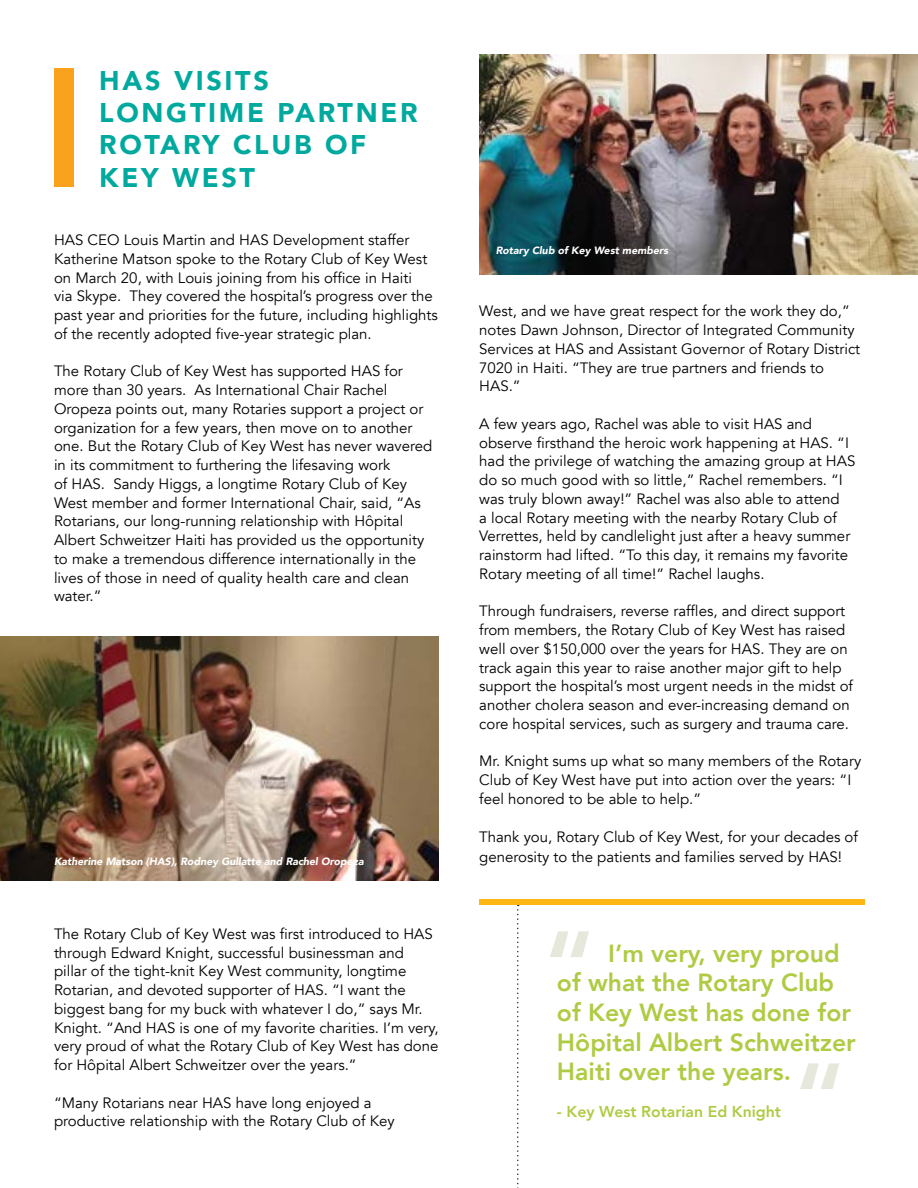
<style>
.page{position:relative;width:918px;height:1188px;background:#fff}
.page>*{position:absolute;margin:0;border:0;box-sizing:border-box;transform-origin:0 0}
.t1{font:900 27px/32.4px "Avenir";letter-spacing:.1em;color:#00a99e}
.t2{font:800 24.75px/29.7px "Avenir";color:#afcb43}
.t3{font:800 15.75px "Avenir";color:#afcb43}
.t4{font:15px/18.8px "Avenir";color:#000}
.t5{font:italic 900 10.5px "Avenir";color:#fff}
</style>
<div class="page">
<img style="left:0;top:637px;width:439px;height:244px">
<img style="left:479px;top:54px;width:439px;height:220px">
<div style="left:54px;top:68px;width:19px;height:118px;background:#faa21b"></div>
<svg style="left:517px;top:905px;width:2px;height:283px"></svg>
<div style="left:479px;top:899px;width:386px;height:6px;background:#fdb714"></div>
<svg style="left:550px;top:931px;width:39px;height:26px"></svg>
<svg style="left:800px;top:1063px;width:39px;height:26px"></svg>
<h1 class="t1" style="left:99px;top:63px;width:320px">HAS VISITS<br>LONGTIME PARTNER<br>ROTARY CLUB OF<br>KEY WEST</h1>
<p class="t4" style="left:54px;top:231px;width:386px">HAS CEO Louis Martin and HAS Development staffer Katherine Matson spoke to the Rotary Club of Key West on March 20, with Louis joining from his office in Haiti<br>via Skype. They covered the hospital’s progress over the past year and priorities for the future, including highlights of the recently adopted five-year strategic plan.</p>
<p class="t4" style="left:54px;top:362px;width:380px">The Rotary Club of Key West has supported HAS for more than 30 years. As International Chair Rachel Oropeza points out, many Rotaries support a project or organization for a few years, then move on to another one. But the Rotary Club of Key West has never wavered in its commitment to furthering the lifesaving work<br>of HAS. Sandy Higgs, a longtime Rotary Club of Key West member and former International Chair, said, “As Rotarians, our long-running relationship with Hôpital Albert Schweitzer Haiti has provided us the opportunity to make a tremendous difference internationally in the lives of those in need of quality health care and clean water.”</p>
<p class="t5" style="left:54px;top:852px;width:311px">Katherine Matson (HAS), Rodney Gullatte and Rachel Oropeza</p>
<p class="t4" style="left:54px;top:925px;width:386px">The Rotary Club of Key West was first introduced to HAS through Edward Knight, successful businessman and pillar of the tight-knit Key West community, longtime Rotarian, and devoted supporter of HAS. “I want the biggest bang for my buck with whatever I do,” says Mr.<br>Knight. “And HAS is one of my favorite charities. I’m very, very proud of what the Rotary Club of Key West has done for Hôpital Albert Schweitzer over the years.”</p>
<p class="t4" style="left:54px;top:1093px;width:342px">“Many Rotarians near HAS have long enjoyed a productive relationship with the Rotary Club of Key</p>
<p class="t5" style="left:496px;top:241px;width:174px">Rotary Club of Key West members</p>
<p class="t4" style="left:479px;top:302px;width:383px">West, and we have great respect for the work they do,” notes Dawn Johnson, Director of Integrated Community Services at HAS and Assistant Governor of Rotary District 7020 in Haiti. “They are true partners and friends to HAS.”</p>
<p class="t4" style="left:479px;top:415px;width:378px">A few years ago, Rachel was able to visit HAS and observe firsthand the heroic work happening at HAS. “I had the privilege of watching the amazing group at HAS do so much good with so little,” Rachel remembers. “I was truly blown away!” Rachel was also able to attend<br>a local Rotary meeting with the nearby Rotary Club of Verrettes, held by candlelight just after a heavy summer rainstorm had lifted. “To this day, it remains my favorite Rotary meeting of all time!” Rachel laughs.</p>
<p class="t4" style="left:479px;top:602px;width:375px">Through fundraisers, reverse raffles, and direct support from members, the Rotary Club of Key West has raised well over $150,000 over the years for HAS. They are on track again this year to raise another major gift to help support the hospital’s most urgent needs in the midst of another cholera season and ever-increasing demand on core hospital services, such as surgery and trauma care.</p>
<p class="t4" style="left:479px;top:752px;width:383px">Mr. Knight sums up what so many members of the Rotary<br>Club of Key West have put into action over the years: “I feel honored to be able to help.”</p>
<p class="t4" style="left:479px;top:827px;width:380px;line-height:19.5px">Thank you, Rotary Club of Key West, for your decades of generosity to the patients and families served by HAS!</p>
<h2 class="t2" style="left:557px;top:938px;width:300px;text-indent:51px">I’m very, very proud of what the Rotary Club of Key West has done for<br>Hôpital Albert Schweitzer<br>Haiti over the years.</h2>
<p class="t3" style="left:557px;top:1099px;width:225px">- Key West Rotarian Ed Knight</p>
</div>
